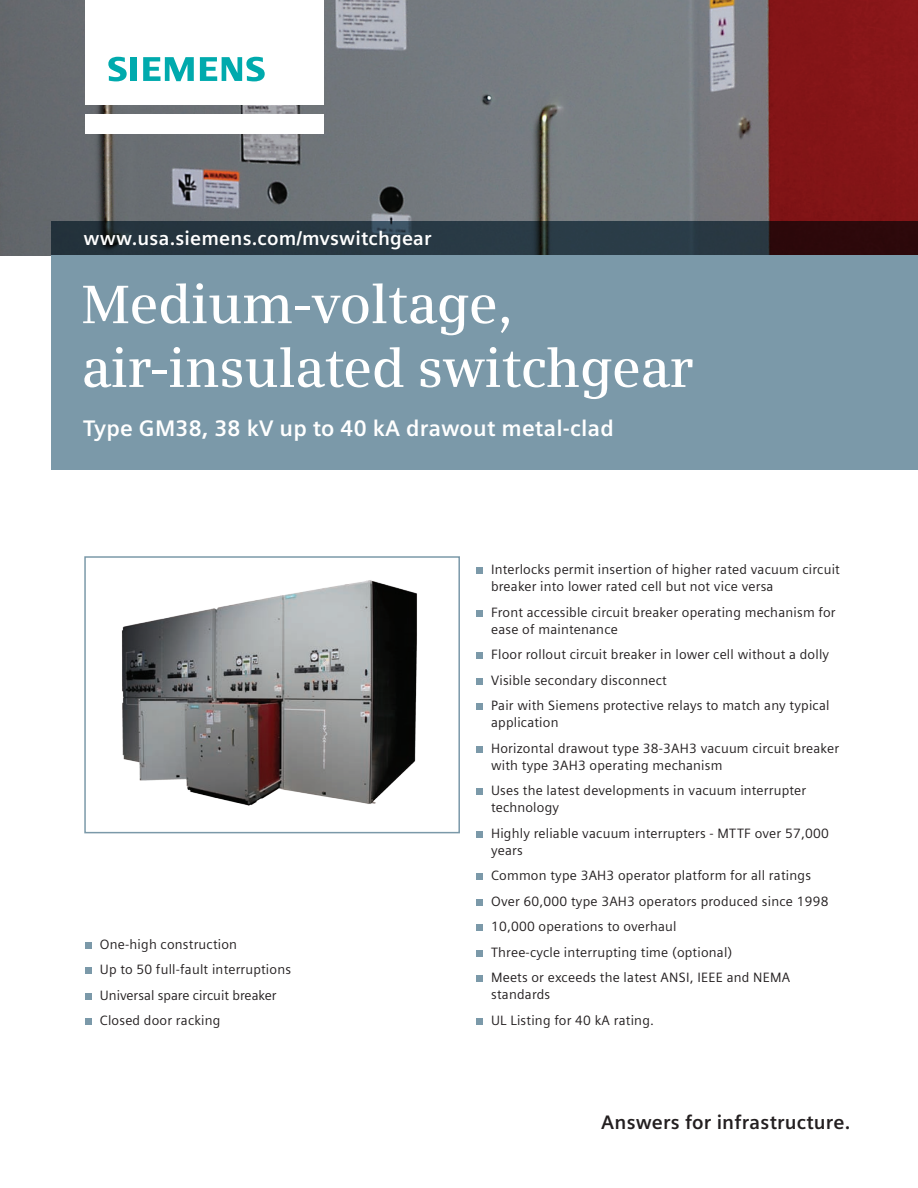
<style>
.page{position:relative;width:918px;height:1188px;background:#fff}
.page>*{position:absolute;margin:0;border:0;box-sizing:border-box;transform-origin:0 0}
.t1{font:600 54px/63.8px "Siemens Serif";letter-spacing:-.01em;color:#fff}
.t2{font:700 22.5px "Siemens Sans";letter-spacing:.01em;color:#fff}
.t3{font:700 19.5px "Siemens Sans";letter-spacing:.01em;color:#fff}
.t4{font:700 19.5px "Siemens Sans";letter-spacing:.01em;color:#231f20}
.t5{font:13.5px/25.5px "Siemens Sans";letter-spacing:.015em;color:#231f20}
</style>
<div class="page">
<img style="left:0;top:0;width:918px;height:255px">
<div style="left:85px;top:114px;width:238px;height:19px;background:#fff"></div>
<div style="left:85px;top:0;width:238px;height:105px;background:#fff"></div>
<svg style="left:108px;top:57px;width:19px;height:24px"></svg>
<div style="left:130px;top:57px;width:7px;height:24px;background:#00aaad"></div>
<svg style="left:143px;top:57px;width:51px;height:24px"></svg>
<svg style="left:200px;top:57px;width:65px;height:24px"></svg>
<svg style="left:51px;top:221px;width:867px;height:34px;background:#282f38"></svg>
<div style="left:51px;top:255px;width:867px;height:215px;background:#7b99a9"></div>
<div style="left:85px;top:942px;width:7px;height:7px;background:#7b99a9"></div>
<div style="left:85px;top:967px;width:7px;height:7px;background:#7b99a9"></div>
<div style="left:85px;top:993px;width:7px;height:7px;background:#7b99a9"></div>
<div style="left:85px;top:1018px;width:7px;height:7px;background:#7b99a9"></div>
<img style="left:122px;top:580px;width:295px;height:226px">
<div style="left:84px;top:556px;width:376px;height:277px;border:2px solid #7b99a9"></div>
<div style="left:476px;top:567px;width:7px;height:7px;background:#7b99a9"></div>
<div style="left:476px;top:610px;width:7px;height:7px;background:#7b99a9"></div>
<div style="left:476px;top:652px;width:7px;height:7px;background:#7b99a9"></div>
<div style="left:476px;top:678px;width:7px;height:7px;background:#7b99a9"></div>
<div style="left:476px;top:703px;width:7px;height:7px;background:#7b99a9"></div>
<div style="left:476px;top:746px;width:7px;height:7px;background:#7b99a9"></div>
<div style="left:476px;top:788px;width:7px;height:7px;background:#7b99a9"></div>
<div style="left:476px;top:831px;width:7px;height:7px;background:#7b99a9"></div>
<div style="left:476px;top:873px;width:7px;height:7px;background:#7b99a9"></div>
<div style="left:476px;top:899px;width:7px;height:7px;background:#7b99a9"></div>
<div style="left:476px;top:924px;width:7px;height:7px;background:#7b99a9"></div>
<div style="left:476px;top:950px;width:7px;height:7px;background:#7b99a9"></div>
<div style="left:476px;top:975px;width:7px;height:7px;background:#7b99a9"></div>
<div style="left:476px;top:1018px;width:7px;height:7px;background:#7b99a9"></div>
<h3 class="t3" style="left:83px;top:227px;width:350px">www.usa.siemens.com/mvswitchgear</h3>
<h1 class="t1" style="left:82px;top:272px;width:614px">Medium-voltage, air-insulated switchgear</h1>
<h2 class="t2" style="left:83px;top:415px;width:532px">Type GM38, 38 kV up to 40 kA drawout metal-clad</h2>
<p class="t5" style="left:100px;top:931px;width:193px">One-high construction<br>Up to 50 full-fault interruptions<br>Universal spare circuit breaker<br>Closed door racking</p>
<p class="t5" style="left:491px;top:561px;width:350px;line-height:17px">Interlocks permit insertion of higher rated vacuum circuit breaker into lower rated cell but not vice versa</p>
<p class="t5" style="left:491px;top:603px;width:346px;line-height:17px">Front accessible circuit breaker operating mechanism for ease of maintenance</p>
<p class="t5" style="left:491px;top:642px;width:340px">Floor rollout circuit breaker in lower cell without a dolly<br>Visible secondary disconnect<br>Pair with Siemens protective relays to match any typical</p>
<p class="t5" style="left:491px;top:710px;width:350px">application<br>Horizontal drawout type 38-3AH3 vacuum circuit breaker</p>
<p class="t5" style="left:491px;top:752px;width:316px">with type 3AH3 operating mechanism<br>Uses the latest developments in vacuum interrupter</p>
<p class="t5" style="left:491px;top:795px;width:339px">technology<br>Highly reliable vacuum interrupters - MTTF over 57,000</p>
<p class="t5" style="left:491px;top:837px;width:339px">years<br>Common type 3AH3 operator platform for all ratings Over 60,000 type 3AH3 operators produced since 1998<br>10,000 operations to overhaul<br>Three-cycle interrupting time (optional)<br>Meets or exceeds the latest ANSI, IEEE and NEMA</p>
<p class="t5" style="left:491px;top:982px;width:164px">standards<br>UL Listing for 40 kA rating.</p>
<h3 class="t4" style="left:601px;top:1111px;width:251px">Answers for infrastructure.</h3>
</div>
